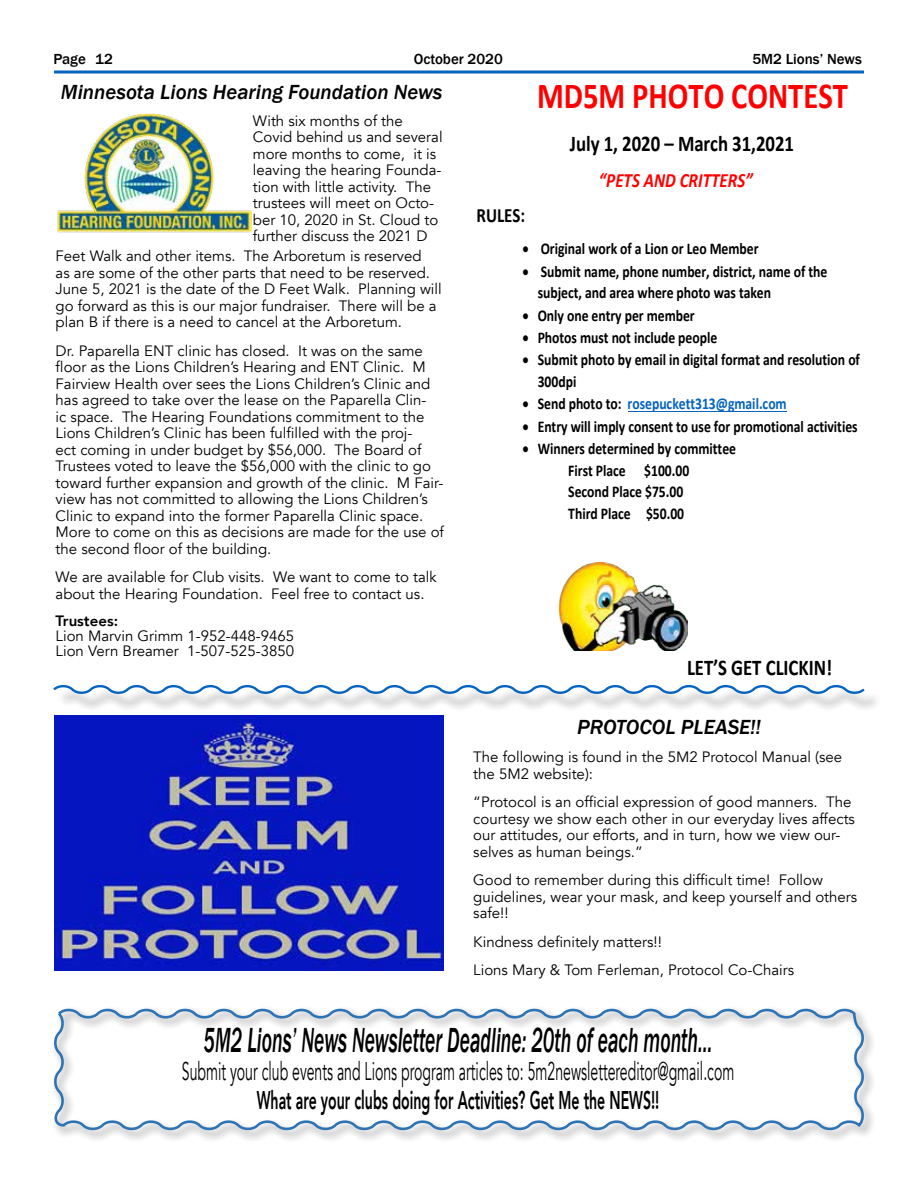
<style>
.page{position:relative;width:918px;height:1188px;background:#fff}
.page>*{position:absolute;margin:0;border:0;box-sizing:border-box;transform-origin:0 0}
.t1{font:700 36.75px "Calibri";color:#f00;scale:.83 1}
.t2{font:italic 500 35.85px "Franklin Gothic";color:#000;scale:.55 1}
.t3{font:25.65px "Avenir";color:#000;scale:.55 1}
.t4{font:800 25.65px "Avenir";color:#000;scale:.55 1}
.t5{font:700 22.5px "Calibri";color:#000;scale:.83 1}
.t6{font:italic 500 21px "Franklin Gothic";color:#000}
.t7{font:italic 700 20.4px "Calibri";letter-spacing:.005em;color:#f00;scale:.83 1}
.t8{font:700 20.4px "Calibri";color:#000;scale:.83 1}
.t9{font:700 16.5px/21.5px "Calibri";letter-spacing:-.005em;color:#000;scale:.83 1}
.t10{font:700 16.5px "Calibri";color:#0563c1;scale:.83 1}
.t11{font:15px/16.5px "Avenir";color:#000}
.t12{font:500 15px "Franklin Gothic";color:#000}
.t13{font:800 15px "Avenir";color:#000}
.s1{color:#000}
</style>
<div class="page">
<svg style="left:54px;top:70px;width:810px;height:4px;background:#4389d0"></svg>
<img style="left:57px;top:113px;width:194px;height:120px">
<div style="left:57px;top:688px;width:825px;height:25px;background:#000;opacity:.5"></div>
<svg style="left:53px;top:685px;width:814px;height:12px"></svg>
<hr style="left:628px;top:411px;width:159px;height:1px;background:#0563c1">
<img style="left:560px;top:563px;width:127px;height:88px">
<img style="left:54px;top:716px;width:390px;height:255px">
<div style="left:51px;top:1006px;width:826px;height:137px;background:#000;opacity:.5"></div>
<svg style="left:51px;top:1006px;width:817px;height:128px"></svg>
<p class="t12" style="left:53px;top:50px;width:34px">Page</p>
<p class="t12" style="left:414px;top:50px;width:90px">October 2020</p>
<p class="t12" style="left:752px;top:50px;width:111px">5M2 Lions’ News</p>
<h3 class="t6" style="left:61px;top:79px;width:383px">Minnesota Lions Hearing Foundation News</h3>
<p class="t11" style="left:253px;top:113px;width:191px">With six months of the<br>Covid behind us and several more months to come, it is leaving the hearing Founda&shy;tion with little activity. The trustees will meet on Octo&shy;ber 10, 2020 in St. Cloud to further discuss the 2021 D</p>
<p class="t12" style="left:95px;top:50px;width:19px">12</p>
<h1 class="t1" style="left:537px;top:70px;width:376px">MD5M PHOTO CONTEST</h1>
<h3 class="t5" style="left:570px;top:128px;width:272px">July 1, 2020 – March 31,2021</h3>
<h3 class="t7" style="left:599px;top:166px;width:187px">“PETS AND CRITTERS”</h3>
<h3 class="t8" style="left:476px;top:201px;width:60px">RULES:</h3>
<p class="t9" style="left:522px;top:238px;width:286px">• Original work of a Lion or Leo Member</p>
<p class="t9" style="left:538px;top:260px;width:350px;line-height:21.9px;text-indent:-15px">• Submit name, phone number, district, name of the subject, and area where photo was taken</p>
<p class="t9" style="left:522px;top:304px;width:209px">• Only one entry per member</p>
<p class="t9" style="left:522px;top:327px;width:236px">• Photos must not include people</p>
<p class="t9" style="left:538px;top:349px;width:390px;line-height:21.9px;text-indent:-15px">• Submit photo by email in digital format and resolution of<br>300dpi</p>
<p class="t10" style="left:522px;top:392px;width:320px"><span class="s1">• Send photo to:</span> rosepuckett313@gmail.com</p>
<p class="t9" style="left:522px;top:416px;width:405px">• Entry will imply consent to use for promotional activities</p>
<p class="t9" style="left:522px;top:438px;width:259px;text-align:center">• Winners determined by committee<br>First Place $100.00<br>Second Place $75.00<br>Third Place $50.00</p>
<p class="t11" style="left:56px;top:248px;width:388px">Feet Walk and other items. The Arboretum is reserved<br>as are some of the other parts that need to be reserved.<br>June 5, 2021 is the date of the D Feet Walk. Planning will go forward as this is our major fundraiser. There will be a plan B if there is a need to cancel at the Arboretum.</p>
<p class="t11" style="left:56px;top:343px;width:390px">Dr. Paparella ENT clinic has closed. It was on the same floor as the Lions Children’s Hearing and ENT Clinic. M Fairview Health over sees the Lions Children’s Clinic and has agreed to take over the lease on the Paparella Clin-<br>ic space. The Hearing Foundations commitment to the Lions Children’s Clinic has been fulfilled with the proj-<br>ect coming in under budget by $56,000. The Board of Trustees voted to leave the $56,000 with the clinic to go toward further expansion and growth of the clinic. M Fair&shy;view has not committed to allowing the Lions Children’s Clinic to expand into the former Paparella Clinic space.<br>More to come on this as decisions are made for the use of the second floor of the building.</p>
<p class="t11" style="left:56px;top:569px;width:383px">We are available for Club visits. We want to come to talk about the Hearing Foundation. Feel free to contact us.</p>
<p class="t13" style="left:56px;top:609px;width:64px">Trustees:</p>
<p class="t11" style="left:56px;top:629px;width:240px;line-height:15px">Lion Marvin Grimm 1-952-448-9465<br>Lion Vern Breamer 1-507-525-3850</p>
<h3 class="t5" style="left:687px;top:651px;width:176px">LET’S GET CLICKIN!</h3>
<h3 class="t6" style="left:577px;top:714px;width:185px">PROTOCOL PLEASE!!</h3>
<p class="t11" style="left:473px;top:749px;width:370px">The following is found in the 5M2 Protocol Manual (see the 5M2 website):</p>
<p class="t11" style="left:473px;top:794px;width:383px">“Protocol is an official expression of good manners. The courtesy we show each other in our everyday lives affects our attitudes, our efforts, and in turn, how we view our&shy;selves as human beings.”</p>
<p class="t11" style="left:473px;top:872px;width:385px">Good to remember during this difficult time! Follow guidelines, wear your mask, and keep yourself and others safe!!</p>
<p class="t11" style="left:473px;top:928px;width:322px;line-height:28.5px">Kindness definitely matters!!<br>Lions Mary &amp; Tom Ferleman, Protocol Co-Chairs</p>
<h2 class="t2" style="left:204px;top:1018px;width:927px">5M2 Lions’ News Newsletter Deadline: 20th of each month…</h2>
<h3 class="t3" style="left:182px;top:1056px;width:1006px">Submit your club events and Lions program articles to: 5m2newslettereditor@gmail.com</h3>
<h3 class="t4" style="left:257px;top:1080px;width:734px">What are your clubs doing for Activities? Get Me the NEWS!!</h3>
</div>
